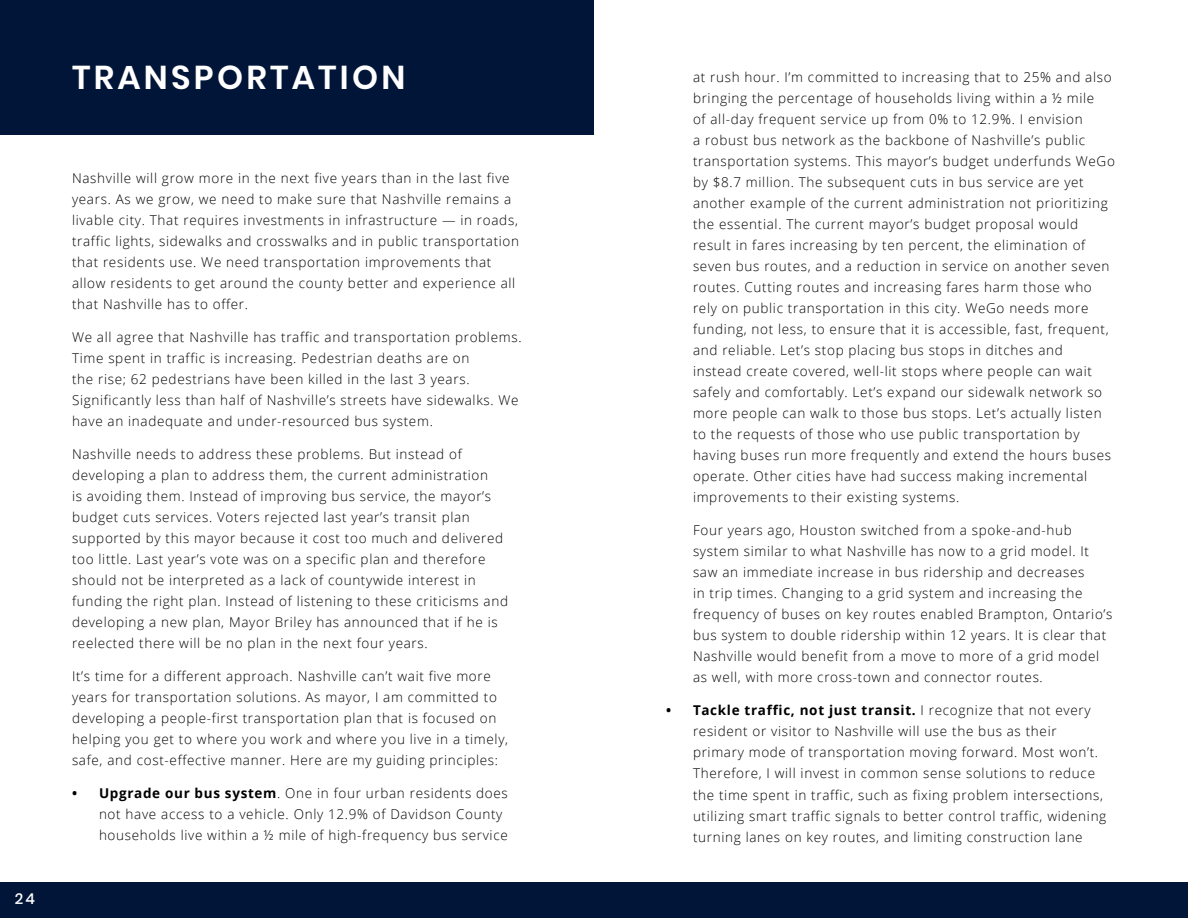
<style>
.page{position:relative;width:1188px;height:918px;background:#fff}
.page>*{position:absolute;margin:0;border:0;box-sizing:border-box;transform-origin:0 0}
.t1{font:600 33px "Poppins";letter-spacing:.1em;color:#fff}
.t2{font:500 15px "Poppins";color:#fff}
.t3{font:300 13.5px/21px "Open Sans";letter-spacing:.05em;color:#000}
.s1{font-weight:700}
</style>
<div class="page">
<div style="left:0;top:0;width:594px;height:135px;background:#011538"></div>
<div style="left:0;top:882px;width:1188px;height:36px;background:#011538"></div>
<p class="t2" style="left:15px;top:890px;width:22px">24</p>
<h1 class="t1" style="left:72px;top:59px;width:335px">TRANSPORTATION</h1>
<p class="t3" style="left:72px;top:167px;width:449px">Nashville will grow more in the next five years than in the last five years. As we grow, we need to make sure that Nashville remains a livable city. That requires investments in infrastructure — in roads, traffic lights, sidewalks and crosswalks and in public transportation that residents use. We need transportation improvements that allow residents to get around the county better and experience all that Nashville has to offer.</p>
<p class="t3" style="left:72px;top:326px;width:451px">We all agree that Nashville has traffic and transportation problems.<br>Time spent in traffic is increasing. Pedestrian deaths are on<br>the rise; 62 pedestrians have been killed in the last 3 years.<br>Significantly less than half of Nashville’s streets have sidewalks. We have an inadequate and under-resourced bus system.</p>
<p class="t3" style="left:72px;top:443px;width:438px">Nashville needs to address these problems. But instead of developing a plan to address them, the current administration<br>is avoiding them. Instead of improving bus service, the mayor’s budget cuts services. Voters rejected last year’s transit plan supported by this mayor because it cost too much and delivered too little. Last year’s vote was on a specific plan and therefore should not be interpreted as a lack of countywide interest in funding the right plan. Instead of listening to these criticisms and developing a new plan, Mayor Briley has announced that if he is reelected there will be no plan in the next four years.</p>
<p class="t3" style="left:72px;top:665px;width:438px">It’s time for a different approach. Nashville can’t wait five more years for transportation solutions. As mayor, I am committed to developing a people-first transportation plan that is focused on helping you get to where you work and where you live in a timely, safe, and cost-effective manner. Here are my guiding principles:</p>
<p class="t3" style="left:99px;top:782px;width:410px;text-indent:-27px"><span class="s1">• Upgrade our bus system</span>. One in four urban residents does not have access to a vehicle. Only 12.9% of Davidson County households live within a ½ mile of high-frequency bus service</p>
<p class="t3" style="left:693px;top:67px;width:423px">at rush hour. I’m committed to increasing that to 25% and also bringing the percentage of households living within a ½ mile<br>of all-day frequent service up from 0% to 12.9%. I envision<br>a robust bus network as the backbone of Nashville’s public transportation systems. This mayor’s budget underfunds WeGo by $8.7 million. The subsequent cuts in bus service are yet another example of the current administration not prioritizing the essential. The current mayor’s budget proposal would result in fares increasing by ten percent, the elimination of seven bus routes, and a reduction in service on another seven routes. Cutting routes and increasing fares harm those who rely on public transportation in this city. WeGo needs more funding, not less, to ensure that it is accessible, fast, frequent, and reliable. Let’s stop placing bus stops in ditches and<br>instead create covered, well-lit stops where people can wait safely and comfortably. Let’s expand our sidewalk network so more people can walk to those bus stops. Let’s actually listen to the requests of those who use public transportation by having buses run more frequently and extend the hours buses operate. Other cities have had success making incremental improvements to their existing systems.</p>
<p class="t3" style="left:693px;top:520px;width:421px">Four years ago, Houston switched from a spoke-and-hub system similar to what Nashville has now to a grid model. It saw an immediate increase in bus ridership and decreases<br>in trip times. Changing to a grid system and increasing the frequency of buses on key routes enabled Brampton, Ontario’s bus system to double ridership within 12 years. It is clear that Nashville would benefit from a move to more of a grid model as well, with more cross-town and connector routes.</p>
<p class="t3" style="left:693px;top:700px;width:415px;text-indent:-27px"><span class="s1">• Tackle traffic, not just transit.</span> I recognize that not every resident or visitor to Nashville will use the bus as their primary mode of transportation moving forward. Most won’t.<br>Therefore, I will invest in common sense solutions to reduce the time spent in traffic, such as fixing problem intersections, utilizing smart traffic signals to better control traffic, widening turning lanes on key routes, and limiting construction lane</p>
</div>
